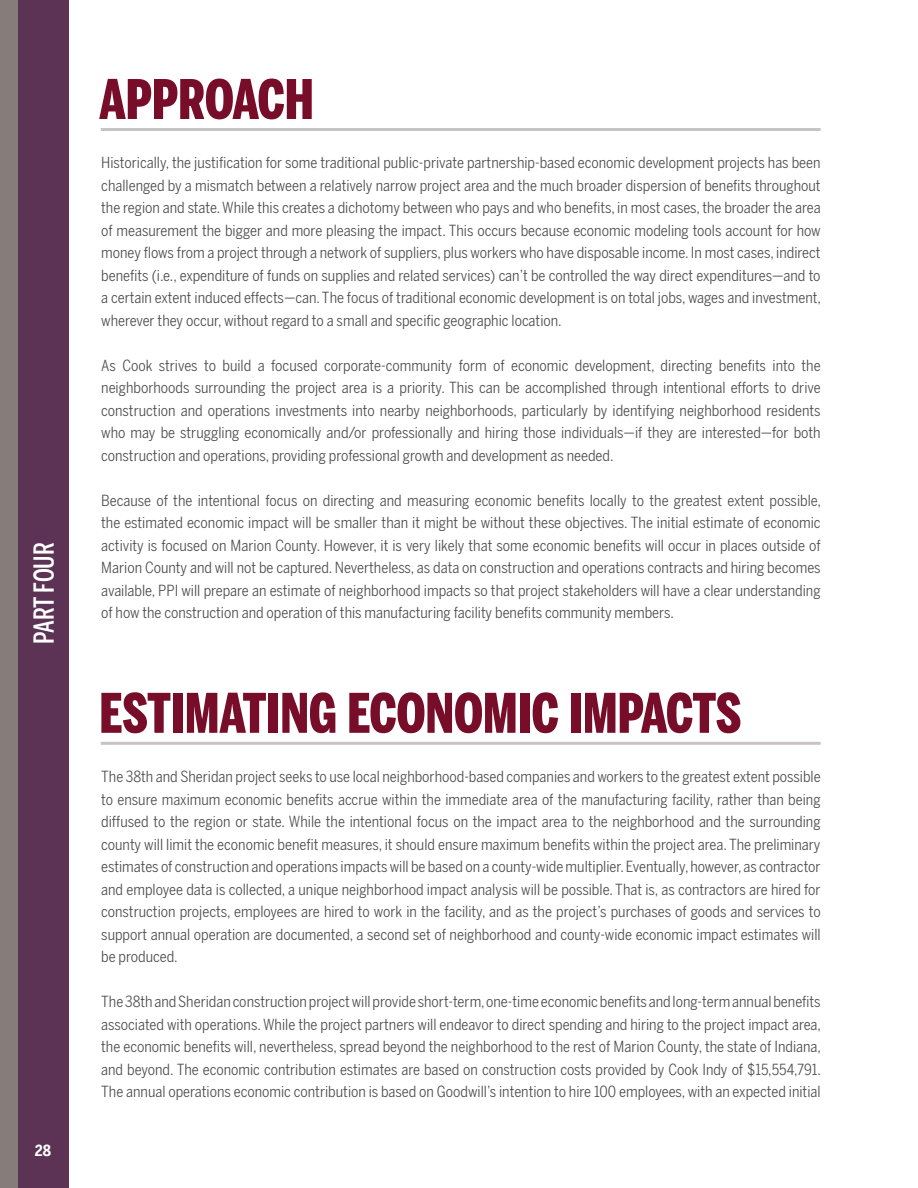
<style>
.page{position:relative;width:918px;height:1188px;background:#fff}
.page>*{position:absolute;margin:0;border:0;box-sizing:border-box;transform-origin:0 0}
.Section_Headline{font:900 54px "Benton Sans Compressed";color:#770d29}
.t1{font:500 27px "Benton Sans Compressed";letter-spacing:-.01em;color:#fff}
.Body_Text{font:15px/22.5px "Benton Sans Condensed";color:#4d4d4f;text-align:justify}
.t2{font:700 15px "Benton Sans Condensed";color:#fff}
</style>
<div class="page">
<div style="left:0;top:0;width:64px;height:1188px;background:#867d78"></div>
<div style="left:18px;top:0;width:50px;height:1188px;background:#5c3354"></div>
<hr style="left:101px;top:128px;width:720px;height:3px;background:#c7c3c2">
<hr style="left:101px;top:742px;width:720px;height:3px;background:#c7c3c2">
<h2 class="t1" style="left:27px;top:644px;width:103px;rotate:-90deg">PART FOUR</h2>
<p class="t2" style="left:35px;top:1141px;width:18px">28</p>
<p class="Section_Headline" style="left:99px;top:66px;width:216px">APPROACH</p>
<p class="Body_Text" style="left:101px;top:152px;width:721px">Historically, the justification for some traditional public-private partnership-based economic development projects has been challenged by a mismatch between a relatively narrow project area and the much broader dispersion of benefits throughout the region and state. While this creates a dichotomy between who pays and who benefits, in most cases, the broader the area of measurement the bigger and more pleasing the impact. This occurs because economic modeling tools account for how money flows from a project through a network of suppliers, plus workers who have disposable income. In most cases, indirect benefits (i.e., expenditure of funds on supplies and related services) can’t be controlled the way direct expenditures—and to a certain extent induced effects—can. The focus of traditional economic development is on total jobs, wages and investment, wherever they occur, without regard to a small and specific geographic location.</p>
<p class="Body_Text" style="left:101px;top:354px;width:721px">As Cook strives to build a focused corporate-community form of economic development, directing benefits into the neighborhoods surrounding the project area is a priority. This can be accomplished through intentional efforts to drive construction and operations investments into nearby neighborhoods, particularly by identifying neighborhood residents who may be struggling economically and/or professionally and hiring those individuals—if they are interested—for both construction and operations, providing professional growth and development as needed.</p>
<p class="Body_Text" style="left:101px;top:489px;width:721px">Because of the intentional focus on directing and measuring economic benefits locally to the greatest extent possible, the estimated economic impact will be smaller than it might be without these objectives. The initial estimate of economic activity is focused on Marion County. However, it is very likely that some economic benefits will occur in places outside of Marion County and will not be captured. Nevertheless, as data on construction and operations contracts and hiring becomes available, PPI will prepare an estimate of neighborhood impacts so that project stakeholders will have a clear understanding of how the construction and operation of this manufacturing facility benefits community members.</p>
<p class="Section_Headline" style="left:99px;top:679px;width:644px">ESTIMATING ECONOMIC IMPACTS</p>
<p class="Body_Text" style="left:101px;top:765px;width:721px">The 38th and Sheridan project seeks to use local neighborhood-based companies and workers to the greatest extent possible to ensure maximum economic benefits accrue within the immediate area of the manufacturing facility, rather than being diffused to the region or state. While the intentional focus on the impact area to the neighborhood and the surrounding county will limit the economic benefit measures, it should ensure maximum benefits within the project area. The preliminary estimates of construction and operations impacts will be based on a county-wide multiplier. Eventually, however, as contractor and employee data is collected, a unique neighborhood impact analysis will be possible. That is, as contractors are hired for construction projects, employees are hired to work in the facility, and as the project’s purchases of goods and services to support annual operation are documented, a second set of neighborhood and county-wide economic impact estimates will be produced.</p>
<p class="Body_Text" style="left:101px;top:990px;width:721px">The 38th and Sheridan construction project will provide short-term, one-time economic benefits and long-term annual benefits associated with operations. While the project partners will endeavor to direct spending and hiring to the project impact area, the economic benefits will, nevertheless, spread beyond the neighborhood to the rest of Marion County, the state of Indiana, and beyond. The economic contribution estimates are based on construction costs provided by Cook Indy of $15,554,791.<br>The annual operations economic contribution is based on Goodwill’s intention to hire 100 employees, with an expected initial</p>
</div>
